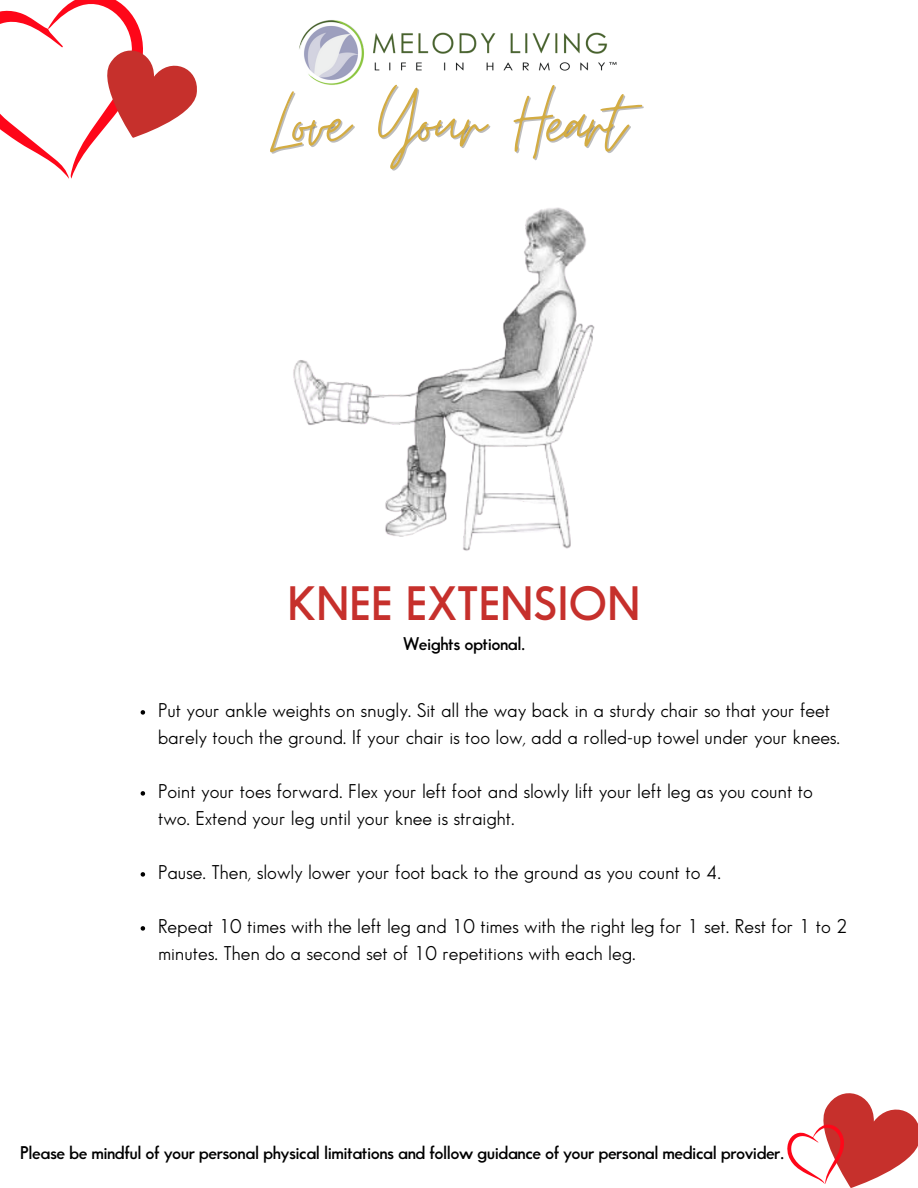
<style>
.page{position:relative;width:918px;height:1188px;background:#fff}
.page>*{position:absolute;margin:0;border:0;box-sizing:border-box;transform-origin:0 0}
.t1{font:92.4px "Moon Time";letter-spacing:-.03em;color:#d3ac43}
.t2{font:600 47.25px "Sans Serif FLF";color:#c6302c}
.t3{font:19.5px/27px "Sans Serif Book FLF";color:#000}
.t4{font:600 18px "Sans Serif FLF";letter-spacing:-.03em;color:#000}
</style>
<div class="page">
<svg style="left:787px;top:1093px;width:131px;height:95px"></svg>
<svg style="left:0;top:0;width:197px;height:179px"></svg>
<img style="left:299px;top:20px;width:318px;height:65px">
<img style="left:293px;top:207px;width:302px;height:344px">
<svg style="left:141px;top:710px;width:4px;height:5px"></svg>
<svg style="left:141px;top:791px;width:4px;height:5px"></svg>
<svg style="left:141px;top:872px;width:4px;height:5px"></svg>
<svg style="left:141px;top:926px;width:4px;height:5px"></svg>
<p class="t1" style="left:270px;top:67px;width:356px">Love Your Heart</p>
<p class="t2" style="left:288px;top:584px;width:354px">KNEE EXTENSION</p>
<p class="t4" style="left:403px;top:637px;width:124px">Weights optional.</p>
<h1 class="t3" style="left:158px;top:698px;width:684px">Put your ankle weights on snugly. Sit all the way back in a sturdy chair so that your feet barely touch the ground. If your chair is too low, add a rolled-up towel under your knees.</h1>
<p class="t3" style="left:158px;top:779px;width:657px">Point your toes forward. Flex your left foot and slowly lift your left leg as you count to two. Extend your leg until your knee is straight.</p>
<h2 class="t3" style="left:158px;top:860px;width:565px">Pause. Then, slowly lower your foot back to the ground as you count to 4.</h2>
<h3 class="t3" style="left:158px;top:914px;width:691px">Repeat 10 times with the left leg and 10 times with the right leg for 1 set. Rest for 1 to 2 minutes. Then do a second set of 10 repetitions with each leg.</h3>
<p class="t4" style="left:20px;top:1146px;width:765px">Please be mindful of your personal physical limitations and follow guidance of your personal medical provider.</p>
</div>
